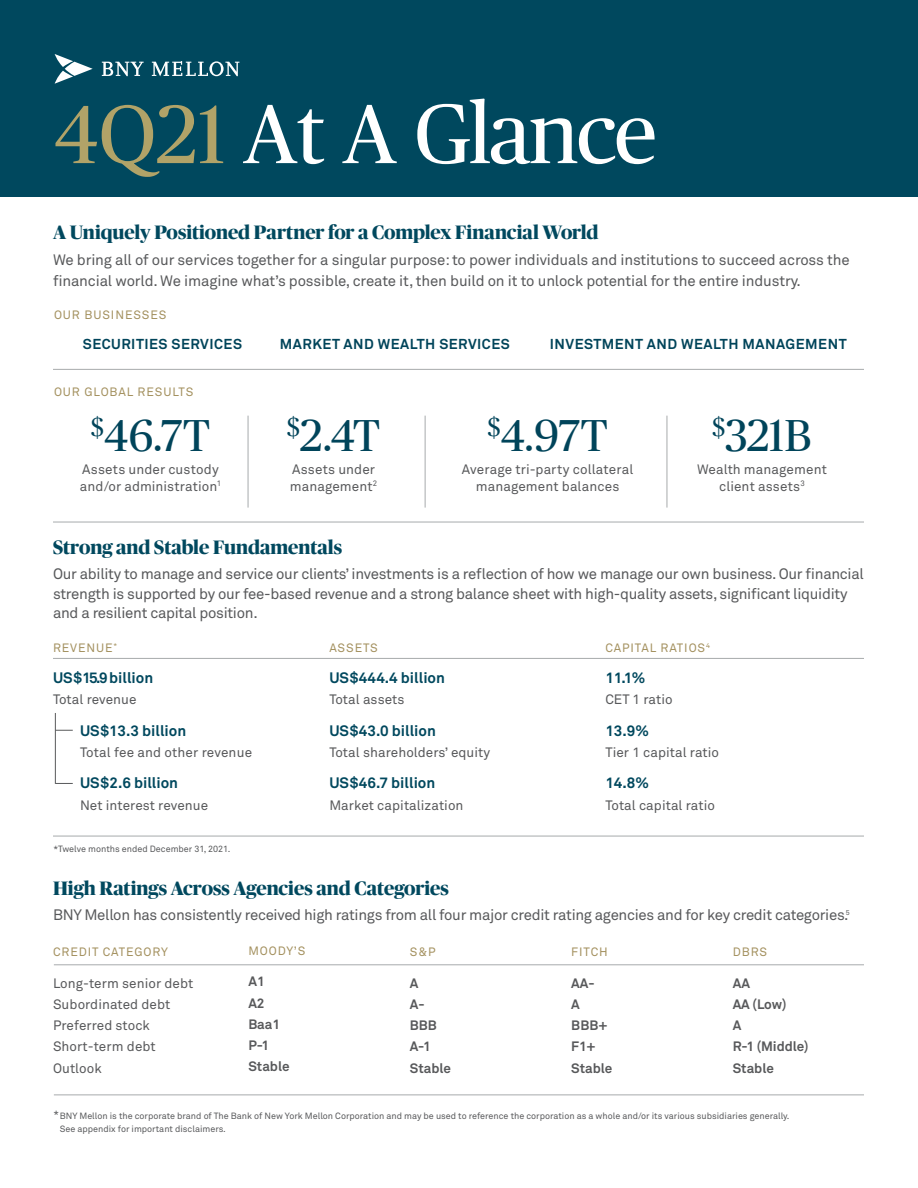
<style>
.page{position:relative;width:918px;height:1188px;background:#fff}
.page>*{position:absolute;margin:0;border:0;box-sizing:border-box;transform-origin:0 0}
.t1{font:85.5px "Publico Pro";letter-spacing:-.025em;color:#fff}
.t2{font:45px "Publico Pro";letter-spacing:-.005em;color:#00445a}
.t3{font:700 19.5px "Publico Pro";color:#00485e}
.t4{font:15px/19.5px "Akkurat Pro";letter-spacing:-.02em;color:#58595b}
.t5{font:700 15px "Akkurat Pro";color:#00485e}
.t6{font:700 14.25px "Akkurat Pro";letter-spacing:.035em;color:#00445a}
.t7{font:13.5px/21.3px "Akkurat Pro";letter-spacing:.005em;color:#58595b}
.t8{font:700 13.5px/21.3px "Akkurat Pro";color:#58595b}
.t9{font:12px "Akkurat Pro";letter-spacing:.075em;color:#a4915f}
.t10{font:10.5px "Akkurat Pro";color:#58595b}
.t11{font:9px/13.2px "Akkurat Pro";color:#58595b}
.s1{font-size:82.5px;color:#b1a368}
.s2{font-size:84px}
</style>
<div class="page">
<div style="left:0;top:0;width:918px;height:197px;background:#00485e"></div>
<hr style="left:53px;top:522px;width:811px;height:1px;background:#a7aaac">
<hr style="left:53px;top:369px;width:811px;height:1px;background:#a7aaac">
<hr style="left:53px;top:658px;width:811px;height:1px;background:#a7aaac">
<hr style="left:53px;top:836px;width:811px;height:1px;background:#a7aaac">
<svg style="left:55px;top:54px;width:184px;height:30px"></svg>
<hr style="left:55px;top:713px;width:1px;height:71px;background:#58595b">
<svg style="left:55px;top:730px;width:18px;height:1px"></svg>
<svg style="left:55px;top:783px;width:18px;height:1px"></svg>
<hr style="left:54px;top:1095px;width:810px;height:1px;background:#a7aaac">
<hr style="left:54px;top:964px;width:810px;height:1px;background:#a7aaac">
<hr style="left:667px;top:416px;width:1px;height:92px;background:#a7aaac">
<hr style="left:425px;top:416px;width:1px;height:92px;background:#a7aaac">
<hr style="left:248px;top:416px;width:1px;height:92px;background:#a7aaac">
<h1 class="t1" style="left:54px;top:74px;width:604px"><span class="s1">4Q21</span> <span class="s2">A</span>t <span class="s2">A G</span>lance</h1>
<h3 class="t3" style="left:53px;top:219px;width:547px">A Uniquely Positioned Partner for a Complex Financial World</h3>
<p class="t4" style="left:53px;top:249px;width:798px;line-height:21px">We bring all of our services together for a singular purpose: to power individuals and institutions to succeed across the financial world. We imagine what’s possible, create it, then build on it to unlock potential for the entire industry.</p>
<p class="t9" style="left:54px;top:308px;width:114px">OUR BUSINESSES</p>
<p class="t6" style="left:83px;top:335px;width:161px">SECURITIES SERVICES</p>
<p class="t6" style="left:280px;top:335px;width:231px">MARKET AND WEALTH SERVICES</p>
<p class="t6" style="left:550px;top:335px;width:298px">INVESTMENT AND WEALTH MANAGEMENT</p>
<p class="t9" style="left:54px;top:385px;width:141px">OUR GLOBAL RESULTS</p>
<h2 class="t2" style="left:91px;top:404px;width:120px"><sup>$</sup>46.7T</h2>
<p class="t7" style="left:80px;top:462px;width:143px;line-height:16.2px">Assets under custody and/or administration<sup>1</sup></p>
<h2 class="t2" style="left:287px;top:404px;width:94px"><sup>$</sup>2.4T</h2>
<p class="t7" style="left:290px;top:462px;width:89px;line-height:16.2px">Assets under management<sup>2</sup></p>
<h2 class="t2" style="left:488px;top:404px;width:121px"><sup>$</sup>4.97T</h2>
<p class="t7" style="left:462px;top:462px;width:173px;line-height:16.2px;text-align:center">Average tri-party collateral management balances</p>
<h2 class="t2" style="left:712px;top:404px;width:101px"><sup>$</sup>321B</h2>
<p class="t7" style="left:697px;top:462px;width:131px;line-height:16.2px;text-align:center">Wealth management client assets<sup>3</sup></p>
<h3 class="t3" style="left:53px;top:533px;width:291px">Strong and Stable Fundamentals</h3>
<p class="t4" style="left:53px;top:565px;width:812px">Our ability to manage and service our clients’ investments is a reflection of how we manage our own business. Our financial strength is supported by our fee-based revenue and a strong balance sheet with high-quality assets, significant liquidity and a resilient capital position.</p>
<p class="t9" style="left:53px;top:640px;width:66px">REVENUE<sup>*</sup></p>
<p class="t5" style="left:53px;top:668px;width:102px">US$15.9 billion</p>
<p class="t7" style="left:53px;top:689px;width:85px">Total revenue</p>
<p class="t5" style="left:80px;top:721px;width:108px">US$13.3 billion</p>
<p class="t7" style="left:80px;top:742px;width:174px">Total fee and other revenue</p>
<p class="t5" style="left:80px;top:774px;width:100px">US$2.6 billion</p>
<p class="t7" style="left:80px;top:795px;width:130px">Net interest revenue</p>
<p class="t11" style="left:53px;top:843px;width:178px">*Twelve months ended December 31, 2021.</p>
<h3 class="t3" style="left:53px;top:874px;width:397px">High Ratings Across Agencies and Categories</h3>
<p class="t4" style="left:53px;top:906px;width:798px">BNY Mellon has consistently received high ratings from all four major credit rating agencies and for key credit categories.<sup>5</sup></p>
<p class="t9" style="left:605px;top:640px;width:106px">CAPITAL RATIOS<sup>4</sup></p>
<p class="t5" style="left:605px;top:668px;width:41px">11.1%</p>
<p class="t7" style="left:605px;top:689px;width:69px">CET 1 ratio</p>
<p class="t5" style="left:605px;top:721px;width:45px">13.9%</p>
<p class="t7" style="left:605px;top:742px;width:115px">Tier 1 capital ratio</p>
<p class="t5" style="left:605px;top:774px;width:45px">14.8%</p>
<p class="t7" style="left:605px;top:795px;width:111px">Total capital ratio</p>
<p class="t9" style="left:329px;top:640px;width:50px">ASSETS</p>
<p class="t5" style="left:329px;top:668px;width:117px">US$444.4 billion</p>
<p class="t7" style="left:329px;top:689px;width:77px">Total assets</p>
<p class="t5" style="left:329px;top:721px;width:108px">US$43.0 billion</p>
<p class="t7" style="left:329px;top:742px;width:162px">Total shareholders’ equity</p>
<p class="t5" style="left:329px;top:774px;width:108px">US$46.7 billion</p>
<p class="t7" style="left:329px;top:795px;width:136px">Market capitalization</p>
<p class="t9" style="left:53px;top:945px;width:116px">CREDIT CATEGORY</p>
<p class="t7" style="left:53px;top:973px;width:142px">Long-term senior debt<br>Subordinated debt<br>Preferred stock<br>Short-term debt<br>Outlook</p>
<p class="t9" style="left:248px;top:944px;width:59px">MOODY’S</p>
<p class="t8" style="left:248px;top:971px;width:43px">A1<br>A2<br>Baa1<br>P-1<br>Stable</p>
<p class="t9" style="left:410px;top:945px;width:27px">S&amp;P</p>
<p class="t8" style="left:410px;top:972px;width:43px">A<br>A-<br>BBB<br>A-1<br>Stable</p>
<p class="t9" style="left:571px;top:945px;width:38px">FITCH</p>
<p class="t8" style="left:571px;top:972px;width:43px">AA-<br>A<br>BBB+<br>F1+<br>Stable</p>
<p class="t9" style="left:733px;top:945px;width:36px">DBRS</p>
<p class="t8" style="left:733px;top:972px;width:77px">AA<br>AA (Low)<br>A<br>R-1 (Middle)<br>Stable</p>
<p class="t10" style="left:54px;top:1108px;width:7px">*</p>
<p class="t11" style="left:60px;top:1109px;width:731px">BNY Mellon is the corporate brand of The Bank of New York Mellon Corporation and may be used to reference the corporation as a whole and/or its various subsidiaries generally.<br>See appendix for important disclaimers.</p>
</div>
